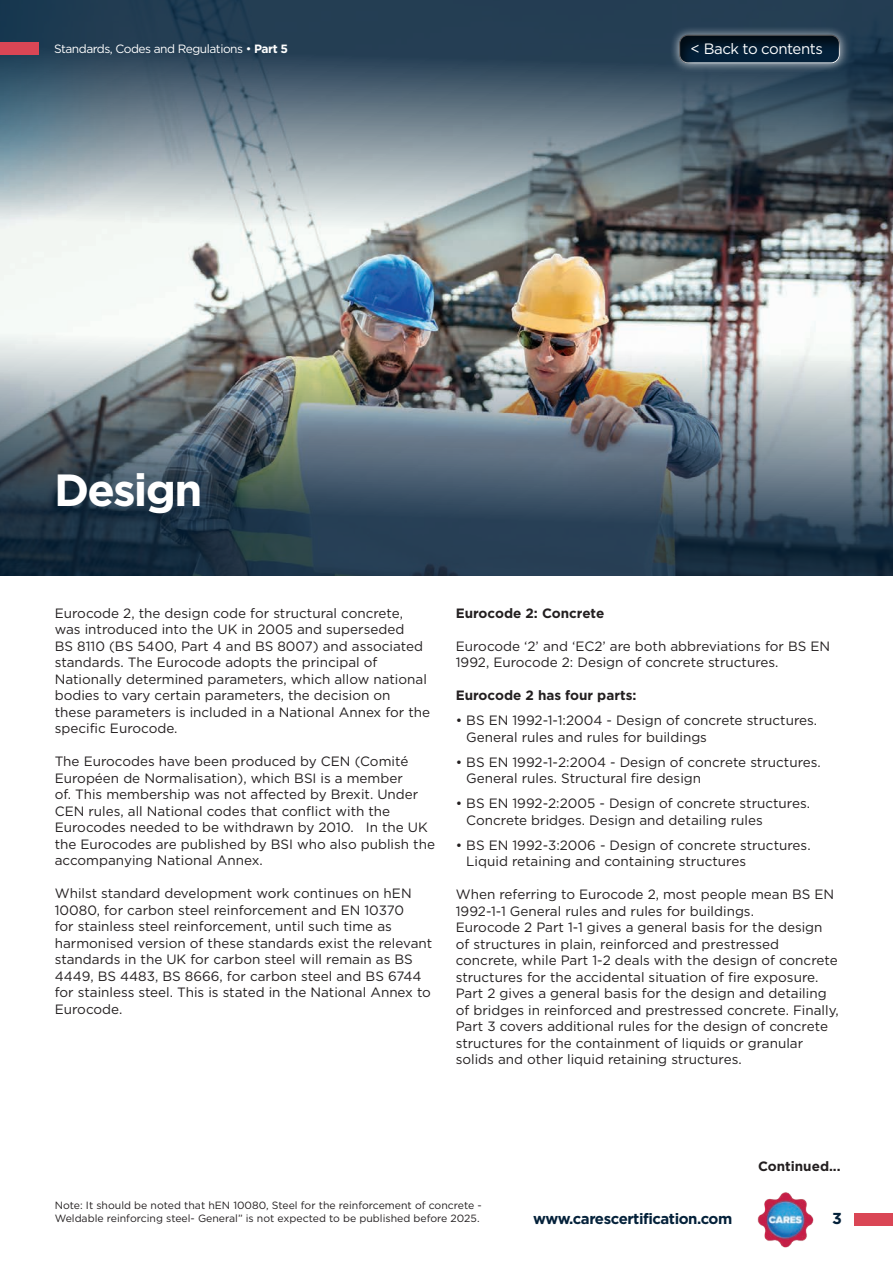
<style>
.page{position:relative;width:893px;height:1263px;background:#fff}
.page>*{position:absolute;margin:0;border:0;box-sizing:border-box;transform-origin:0 0}
.t1{font:700 45px "Gotham";letter-spacing:-.04em;color:#fff}
.t2{font:700 15.9px "Gotham";color:#04213a}
.t3{font:700 15px "Gotham";letter-spacing:-.03em;color:#04213a}
.t4{font:15px "Gotham";letter-spacing:-.03em;color:#fff}
.t5{font:13.5px/16.5px "Gotham";color:#231f20}
.t6{font:700 13.5px "Gotham";color:#231f20}
.t7{font:12px "Gotham";letter-spacing:-.04em;color:#fff}
.t8{font:10.5px/13.5px "Gotham";color:#231f20}
.s1{font-weight:700}
</style>
<div class="page">
<div style="left:854px;top:1213px;width:39px;height:12px;background:#da4655"></div>
<img style="left:757px;top:1192px;width:57px;height:56px">
<img style="left:0;top:256px;width:893px;height:64px">
<svg style="left:0;top:0;width:893px;height:256px;background:#667782"></svg>
<img style="left:0;top:320px;width:893px;height:255px">
<div style="left:0;top:42px;width:39px;height:12px;background:#da4655"></div>
<div style="left:669px;top:25px;width:180px;height:48px;background:#fff;opacity:.75"></div>
<div style="left:679px;top:34px;width:162px;height:31px;background:#231f20;opacity:.75"></div>
<p class="t7" style="left:54px;top:42px;width:235px">Standards, Codes and Regulations • <span class="s1">Part 5</span></p>
<p class="t4" style="left:690px;top:40px;width:134px">&lt; Back to contents</p>
<h1 class="t1" style="left:54px;top:464px;width:150px">Design</h1>
<p class="t5" style="left:55px;top:605px;width:377px">Eurocode 2, the design code for structural concrete, was introduced into the UK in 2005 and superseded<br>BS 8110 (BS 5400, Part 4 and BS 8007) and associated standards. The Eurocode adopts the principal of Nationally determined parameters, which allow national bodies to vary certain parameters, the decision on these parameters is included in a National Annex for the specific Eurocode.</p>
<p class="t5" style="left:55px;top:753px;width:382px">The Eurocodes have been produced by CEN (Comité Européen de Normalisation), which BSI is a member<br>of. This membership was not affected by Brexit. Under CEN rules, all National codes that conflict with the Eurocodes needed to be withdrawn by 2010. In the UK the Eurocodes are published by BSI who also publish the accompanying National Annex.</p>
<p class="t5" style="left:55px;top:885px;width:379px">Whilst standard development work continues on hEN 10080, for carbon steel reinforcement and EN 10370<br>for stainless steel reinforcement, until such time as harmonised version of these standards exist the relevant standards in the UK for carbon steel will remain as BS 4449, BS 4483, BS 8666, for carbon steel and BS 6744 for stainless steel. This is stated in the National Annex to Eurocode.</p>
<p class="t6" style="left:456px;top:605px;width:150px">Eurocode 2: Concrete</p>
<p class="t5" style="left:456px;top:638px;width:376px">Eurocode ‘2’ and ‘EC2’ are both abbreviations for BS EN<br>1992, Eurocode 2: Design of concrete structures.</p>
<p class="t6" style="left:456px;top:688px;width:182px">Eurocode 2 has four parts:</p>
<p class="t5" style="left:466px;top:712px;width:352px;text-indent:-11px">• BS EN 1992-1-1:2004 - Design of concrete structures.<br>General rules and rules for buildings</p>
<p class="t5" style="left:466px;top:754px;width:356px;text-indent:-11px">• BS EN 1992-1-2:2004 - Design of concrete structures.<br>General rules. Structural fire design</p>
<p class="t5" style="left:466px;top:795px;width:345px;text-indent:-11px">• BS EN 1992-2:2005 - Design of concrete structures.<br>Concrete bridges. Design and detailing rules</p>
<p class="t5" style="left:466px;top:837px;width:346px;text-indent:-11px">• BS EN 1992-3:2006 - Design of concrete structures.<br>Liquid retaining and containing structures</p>
<p class="t5" style="left:456px;top:886px;width:385px">When referring to Eurocode 2, most people mean BS EN 1992-1-1 General rules and rules for buildings.<br>Eurocode 2 Part 1-1 gives a general basis for the design of structures in plain, reinforced and prestressed concrete, while Part 1-2 deals with the design of concrete structures for the accidental situation of fire exposure.<br>Part 2 gives a general basis for the design and detailing of bridges in reinforced and prestressed concrete. Finally, Part 3 covers additional rules for the design of concrete structures for the containment of liquids or granular solids and other liquid retaining structures.</p>
<p class="t6" style="left:758px;top:1158px;width:84px">Continued...</p>
<p class="t8" style="left:55px;top:1198px;width:429px">Note: It should be noted that hEN 10080, Steel for the reinforcement of concrete -<br>Weldable reinforcing steel- General” is not expected to be published before 2025.</p>
<p class="t3" style="left:533px;top:1210px;width:201px">www.carescertification.com</p>
<p class="t2" style="left:832px;top:1209px;width:11px">3</p>
</div>
